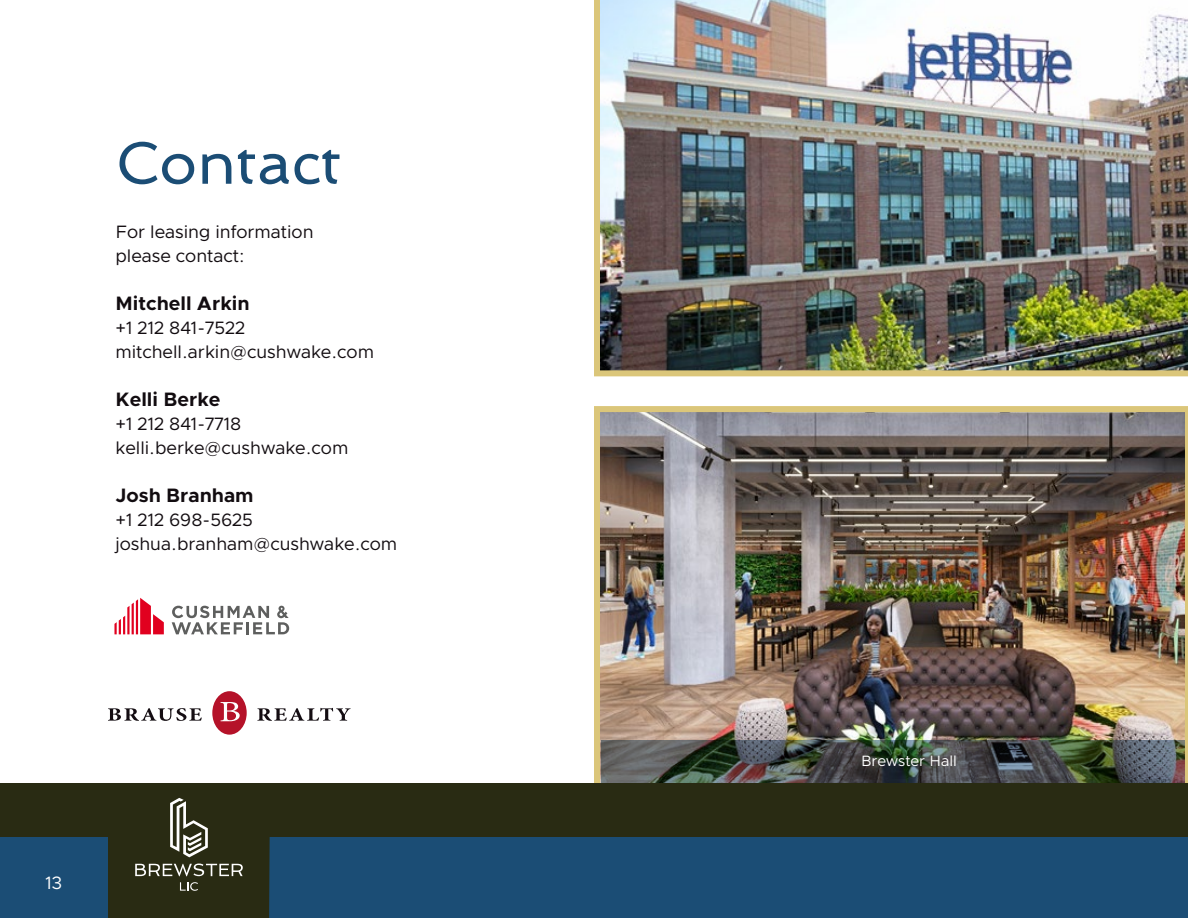
<style>
.page{position:relative;width:1188px;height:918px;background:#fff}
.page>*{position:absolute;margin:0;border:0;box-sizing:border-box;transform-origin:0 0}
.t1{font:60px "Spinnaker";color:#1b4d75}
.t2{font:700 19.5px "Clarity City";color:#120c10}
.t3{font:18px/24px "Clarity City";color:#120c10}
.t4{font:18px "Clarity City";color:#fff}
.t5{font:15px "Clarity City";color:#fff}
</style>
<div class="page">
<div style="left:0;top:837px;width:1188px;height:81px;background:#1b4d75"></div>
<div style="left:0;top:783px;width:1188px;height:54px;background:#292b13"></div>
<svg style="left:108px;top:798px;width:162px;height:120px"></svg>
<svg style="left:114px;top:598px;width:50px;height:36px"></svg>
<svg style="left:172px;top:606px;width:117px;height:28px"></svg>
<img style="left:594px;top:0;width:594px;height:376px">
<img style="left:594px;top:406px;width:594px;height:377px">
<svg style="left:108px;top:708px;width:94px;height:13px"></svg>
<svg style="left:257px;top:708px;width:94px;height:13px"></svg>
<svg style="left:212px;top:691px;width:35px;height:44px"></svg>
<img style="left:601px;top:741px;width:583px;height:42px">
<h1 class="t1" style="left:116px;top:127px;width:227px">Contact</h1>
<p class="t3" style="left:116px;top:220px;width:200px">For leasing information please contact:</p>
<p class="t2" style="left:116px;top:291px;width:136px">Mitchell Arkin</p>
<p class="t3" style="left:116px;top:316px;width:260px">+1 212 841-7522 mitchell.arkin@cushwake.com</p>
<p class="t2" style="left:116px;top:387px;width:107px">Kelli Berke</p>
<p class="t3" style="left:116px;top:412px;width:234px">+1 212 841-7718 kelli.berke@cushwake.com</p>
<p class="t2" style="left:116px;top:483px;width:140px">Josh Branham</p>
<p class="t3" style="left:116px;top:508px;width:283px">+1 212 698-5625 joshua.branham@cushwake.com</p>
<p class="t4" style="left:46px;top:872px;width:18px">13</p>
<p class="t5" style="left:861px;top:752px;width:97px">Brewster Hall</p>
</div>
